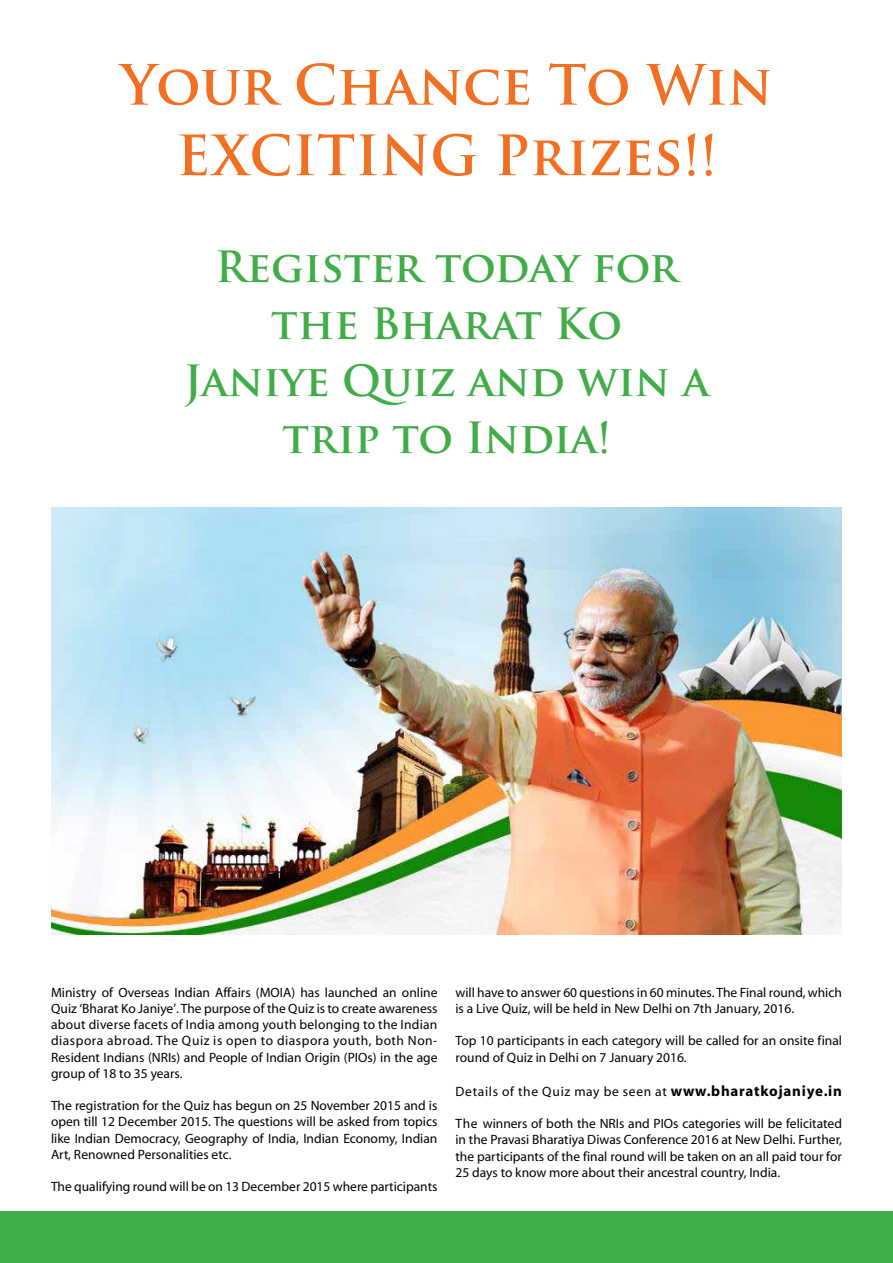
<style>
.page{position:relative;width:893px;height:1263px;background:#fff}
.page>*{position:absolute;margin:0;border:0;box-sizing:border-box;transform-origin:0 0}
.t1{font:700 54px/70.5px "Trajan Pro";color:#f36f21;text-align:center}
.t2{font:700 42px/57px "Trajan Pro";color:#41ad49;text-align:center}
.t3{font:13.5px/16.2px "Myriad";color:#000;text-align:justify}
.t4{font:13.5px "Myriad";letter-spacing:.05em;color:#000}
.s1{font-weight:700;font-size:15px}
</style>
<div class="page">
<div style="left:0;top:1212px;width:893px;height:51px;background:#41ad49"></div>
<img style="left:51px;top:508px;width:790px;height:427px">
<h1 class="t1" style="left:121px;top:50px;width:654px">Your Chance To Win<br>EXCITING Prizes!!</h1>
<h2 class="t2" style="left:184px;top:238px;width:527px">Register today for the Bharat Ko<br>Janiye Quiz and win a trip to India!</h2>
<p class="t3" style="left:51px;top:985px;width:388px">Ministry of Overseas Indian Affairs (MOIA) has launched an online Quiz ‘Bharat Ko Janiye’. The purpose of the Quiz is to create awareness about diverse facets of India among youth belonging to the Indian diaspora abroad. The Quiz is open to diaspora youth, both Non-Resident Indians (NRIs) and People of Indian Origin (PIOs) in the age group of 18 to 35 years.</p>
<p class="t3" style="left:51px;top:1098px;width:388px">The registration for the Quiz has begun on 25 November 2015 and is open till 12 December 2015. The questions will be asked from topics like Indian Democracy, Geography of India, Indian Economy, Indian Art, Renowned Personalities etc.</p>
<p class="t3" style="left:51px;top:1179px;width:388px">The qualifying round will be on 13 December 2015 where participants</p>
<p class="t3" style="left:455px;top:985px;width:388px">will have to answer 60 questions in 60 minutes. The Final round, which is a Live Quiz, will be held in New Delhi on 7th January, 2016.</p>
<p class="t3" style="left:455px;top:1033px;width:388px">Top 10 participants in each category will be called for an onsite final round of Quiz in Delhi on 7 January 2016.</p>
<p class="t4" style="left:455px;top:1084px;width:388px">Details of the Quiz may be seen at <span class="s1">www.bharatkojaniye.in</span></p>
<p class="t3" style="left:455px;top:1116px;width:388px">The winners of both the NRIs and PIOs categories will be felicitated in the Pravasi Bharatiya Diwas Conference 2016 at New Delhi. Further, the participants of the final round will be taken on an all paid tour for 25 days to know more about their ancestral country, India.</p>
</div>
